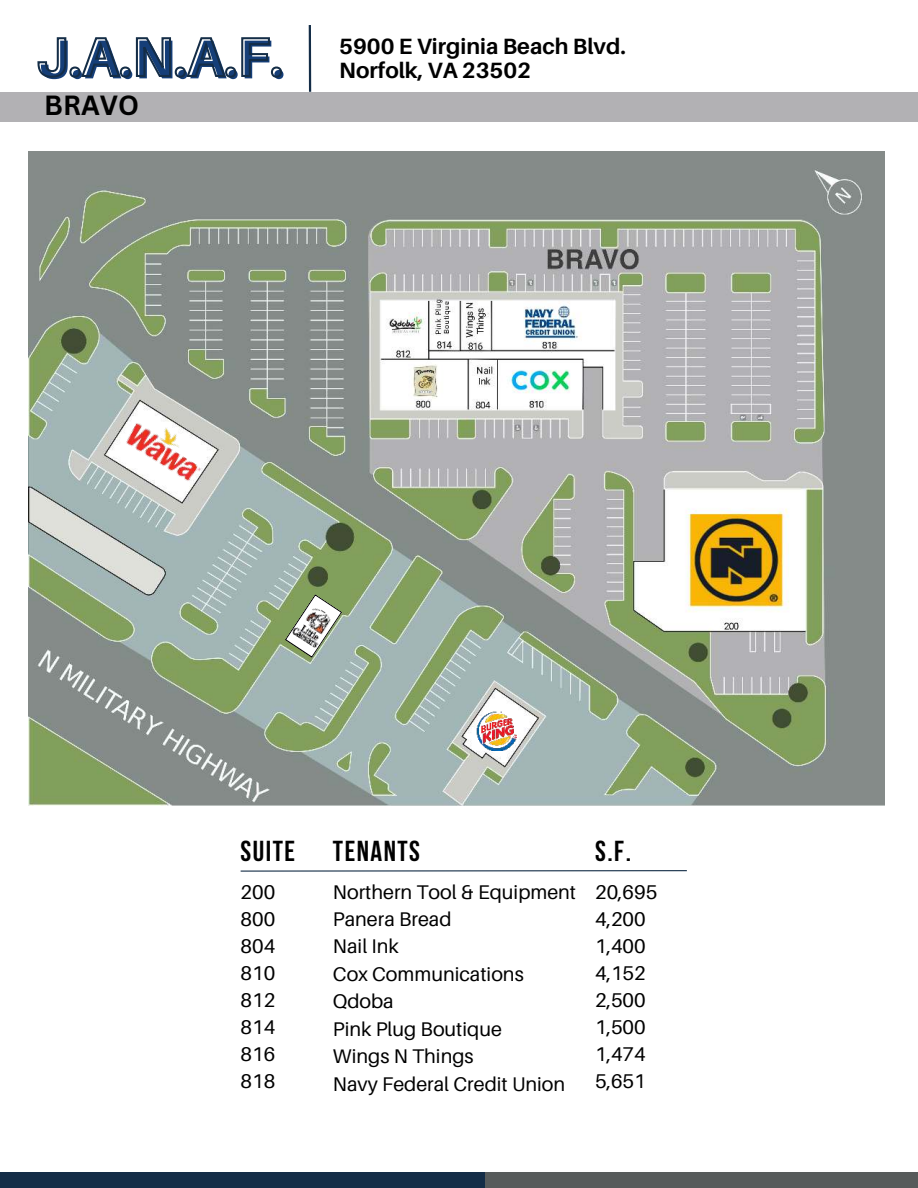
<style>
.page{position:relative;width:918px;height:1188px;background:#fff}
.page>*{position:absolute;margin:0;border:0;box-sizing:border-box;transform-origin:0 0}
.t1{font:700 54.75px "Aileron";color:#153e78}
.t2{font:700 28.8px "Bebas Neue";letter-spacing:.05em;color:#000}
.t3{font:700 27px "Canva Sans";color:#000}
.t4{font:700 22.05px/23.7px "Aileron";color:#000}
.t5{font:19.95px/27px "Aileron";color:#000}
.t6{font:19.8px/27.5px "Aileron";color:#000}
</style>
<div class="page">
<div style="left:0;top:1172px;width:485px;height:16px;background:#142d47"></div>
<div style="left:485px;top:1172px;width:433px;height:16px;background:#575b5b"></div>
<svg style="left:37px;top:37px;width:246px;height:41px"></svg>
<hr style="left:309px;top:25px;width:2px;height:67px;background:#142d47">
<hr style="left:241px;top:870px;width:446px;height:2px;background:#142d47">
<div style="left:0;top:92px;width:918px;height:30px;background:#b2b1b4"></div>
<img style="left:29px;top:151px;width:856px;height:655px">
<img style="left:106px;top:391px;width:118px;height:117px">
<svg style="left:285px;top:594px;width:57px;height:64px"></svg>
<img style="left:287px;top:598px;width:52px;height:55px">
<img style="left:477px;top:711px;width:39px;height:40px">
<h1 class="t1" style="left:38px;top:29px;width:249px">J.A.N.A.F.</h1>
<h3 class="t3" style="left:44px;top:89px;width:96px">BRAVO</h3>
<p class="t4" style="left:339px;top:35px;width:288px">5900 E Virginia Beach Blvd.<br>Norfolk, VA 23502</p>
<h2 class="t2" style="left:241px;top:835px;width:56px">SUITE</h2>
<p class="t5" style="left:241px;top:879px;width:36px;text-align:justify">200<br>800<br>804<br>810<br>812<br>814<br>816<br>818</p>
<h2 class="t2" style="left:333px;top:835px;width:89px">TENANTS</h2>
<p class="t6" style="left:333px;top:878px;width:245px">Northern Tool &amp; Equipment<br>Panera Bread<br>Nail Ink<br>Cox Communications<br>Qdoba<br>Pink Plug Boutique<br>Wings N Things<br>Navy Federal Credit Union</p>
<h2 class="t2" style="left:595px;top:835px;width:37px">S.F.</h2>
<p class="t5" style="left:595px;top:879px;width:64px">20,695<br>4,200<br>1,400<br>4,152<br>2,500<br>1,500<br>1,474<br>5,651</p>
</div>
